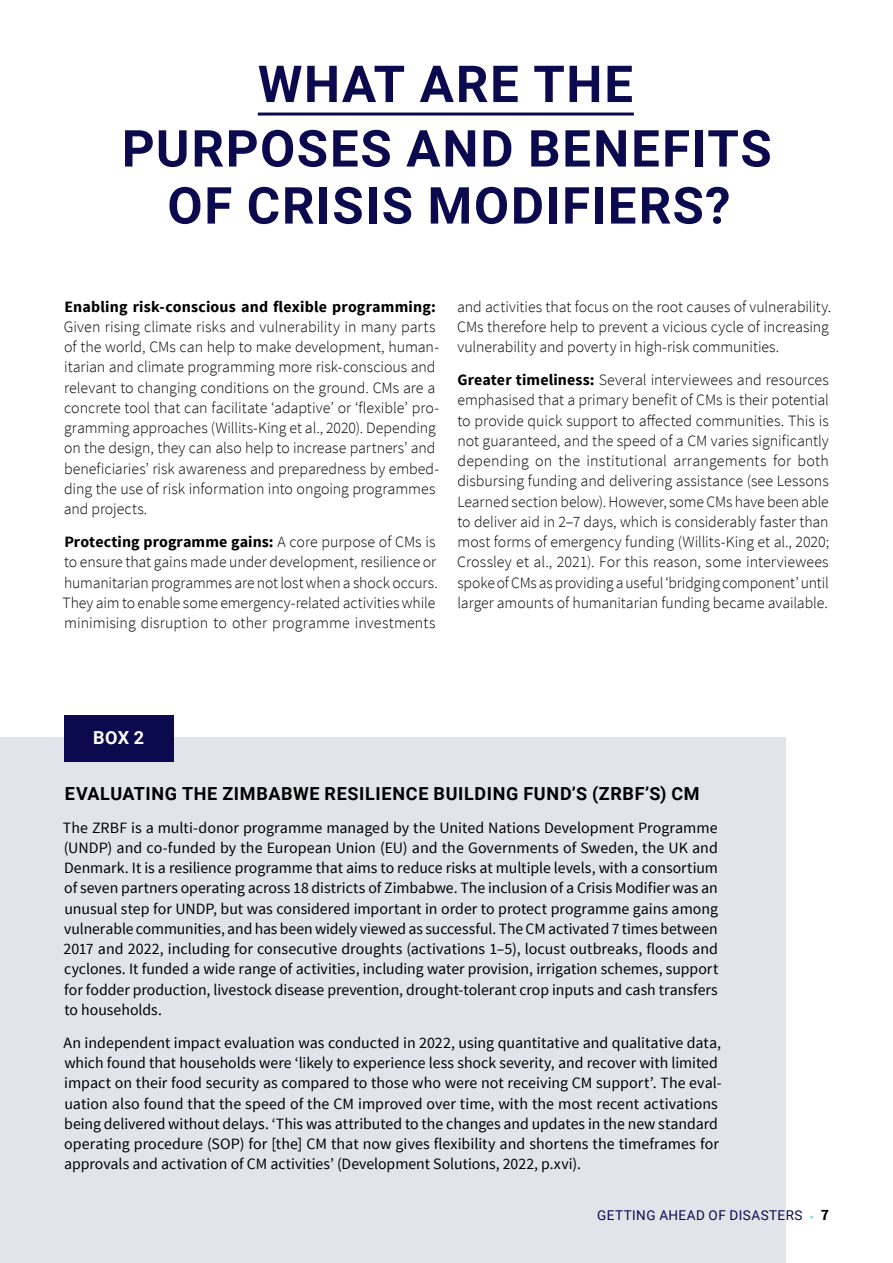
<style>
.page{position:relative;width:893px;height:1263px;background:#fff}
.page>*{position:absolute;margin:0;border:0;box-sizing:border-box;transform-origin:0 0}
.t1{font:700 51px/64.5px "Roboto";letter-spacing:.035em;color:#0c0a4e;text-align:center}
.t2{font:700 18px "Roboto";letter-spacing:.04em;color:#000}
.t3{font:700 18px "Roboto";color:#fff}
.t4{font:300 15.75px/20.2px "Source Sans Pro";color:#000}
.t5{font:15.75px/20.2px "Source Sans Pro";color:#000;text-align:justify}
.t6{font:700 15.75px "Source Sans Pro";letter-spacing:.01em;color:#000}
.t7{font:13.5px "Roboto";letter-spacing:.035em;color:#0c0a4e}
.s1{font-weight:700}
.s2{color:#70dfca}
.s3{font-family:"Source Sans Pro";font-weight:700;font-size:15.75px;color:#000}
</style>
<div class="page">
<div style="left:0;top:737px;width:785px;height:526px;background:#e1e4e8"></div>
<hr style="left:258px;top:113px;width:376px;height:3px;background:#0c0a4e">
<div style="left:64px;top:715px;width:110px;height:47px;background:#0c0a4e"></div>
<h1 class="t1" style="left:122px;top:50px;width:651px">WHAT ARE THE<br>PURPOSES AND BENEFITS</h1>
<h1 class="t1" style="left:167px;top:171px;width:565px">OF CRISIS MODIFIERS?</h1>
<p class="t6" style="left:64px;top:296px;width:373px">Enabling risk-conscious and flexible programming:</p>
<p class="t4" style="left:64px;top:317px;width:377px">Given rising climate risks and vulnerability in many parts of the world, CMs can help to make development, human&shy;itarian and climate programming more risk-conscious and relevant to changing conditions on the ground. CMs are a concrete tool that can facilitate ‘adaptive’ or ‘flexible’ pro&shy;gramming approaches (Willits-King et al., 2020). Depending on the design, they can also help to increase partners’ and beneficiaries’ risk awareness and preparedness by embed&shy;ding the use of risk information into ongoing programmes and projects.</p>
<p class="t4" style="left:62px;top:532px;width:377px"><span class="s1">Protecting programme gains:</span> A core purpose of CMs is to ensure that gains made under development, resilience or humanitarian programmes are not lost when a shock occurs.<br>They aim to enable some emergency-related activities while minimising disruption to other programme investments</p>
<p class="t4" style="left:457px;top:296px;width:376px">and activities that focus on the root causes of vulnerability.<br>CMs therefore help to prevent a vicious cycle of increasing vulnerability and poverty in high-risk communities.</p>
<p class="t4" style="left:457px;top:370px;width:373px;text-align:justify"><span class="s1">Greater timeliness:</span> Several interviewees and resources emphasised that a primary benefit of CMs is their potential to provide quick support to affected communities. This is not guaranteed, and the speed of a CM varies significantly depending on the institutional arrangements for both disbursing funding and delivering assistance (see Lessons Learned section below). However, some CMs have been able to deliver aid in 2–7 days, which is considerably faster than most forms of emergency funding (Willits-King et al., 2020; Crossley et al., 2021). For this reason, some interviewees spoke of CMs as providing a useful ‘bridging component’ until larger amounts of humanitarian funding became available.</p>
<p class="t3" style="left:93px;top:725px;width:53px">BOX 2</p>
<p class="t2" style="left:65px;top:781px;width:636px">EVALUATING THE ZIMBABWE RESILIENCE BUILDING FUND’S (ZRBF’S) CM</p>
<p class="t5" style="left:63px;top:817px;width:657px">The ZRBF is a multi-donor programme managed by the United Nations Development Programme (UNDP) and co-funded by the European Union (EU) and the Governments of Sweden, the UK and Denmark. It is a resilience programme that aims to reduce risks at multiple levels, with a consortium of seven partners operating across 18 districts of Zimbabwe. The inclusion of a Crisis Modifier was an unusual step for UNDP, but was considered important in order to protect programme gains among vulnerable communities, and has been widely viewed as successful. The CM activated 7 times between 2017 and 2022, including for consecutive droughts (activations 1–5), locust outbreaks, floods and cyclones. It funded a wide range of activities, including water provision, irrigation schemes, support for fodder production, livestock disease prevention, drought-tolerant crop inputs and cash transfers to households.</p>
<p class="t5" style="left:64px;top:1033px;width:660px;text-align:left">An independent impact evaluation was conducted in 2022, using quantitative and qualitative data, which found that households were ‘likely to experience less shock severity, and recover with limited impact on their food security as compared to those who were not receiving CM support’. The eval&shy;uation also found that the speed of the CM improved over time, with the most recent activations being delivered without delays. ‘This was attributed to the changes and updates in the new standard operating procedure (SOP) for [the] CM that now gives flexibility and shortens the timeframes for approvals and activation of CM activities’ (Development Solutions, 2022, p.xvi).</p>
<p class="t7" style="left:597px;top:1206px;width:233px">GETTING AHEAD OF DISASTERS <span class="s2">•</span> <span class="s3">7</span></p>
</div>
